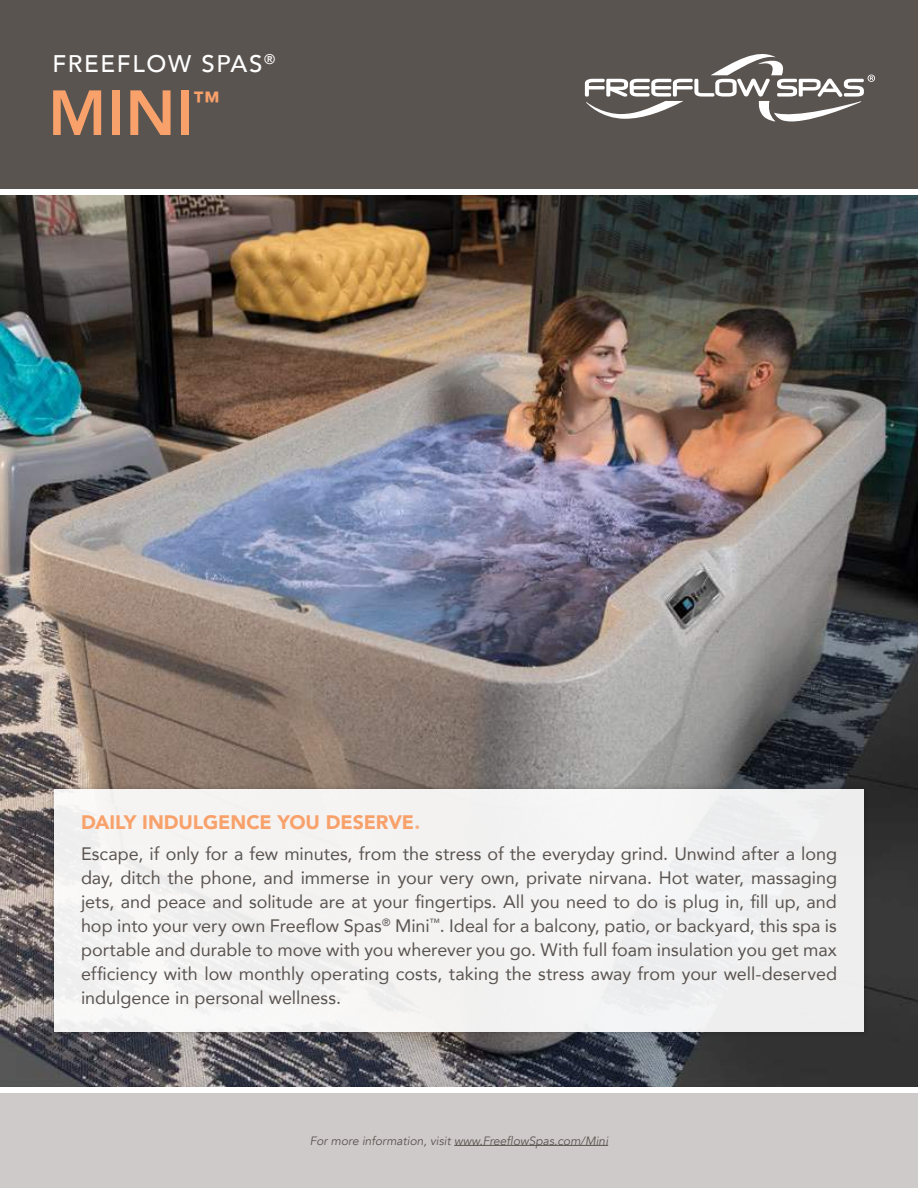
<style>
.page{position:relative;width:918px;height:1188px;background:#fff}
.page>*{position:absolute;margin:0;border:0;box-sizing:border-box;transform-origin:0 0}
.t1{font:800 63px "Avenir";color:#f8a16b}
.t2{font:800 26.25px "Avenir";color:#f8a16b}
.t3{font:500 24px "Avenir";letter-spacing:.07em;color:#fff}
.t4{font:900 19.5px "Avenir";letter-spacing:-.005em;color:#f8a16b}
.t5{font:18px/24px "Avenir";color:#5a5450;text-align:justify}
.t6{font:italic 12px "Avenir";color:#5a5450}
.s1{color:#fab283}
</style>
<div class="page">
<div style="left:0;top:1094px;width:918px;height:94px;background:#cecac9"></div>
<div style="left:0;top:0;width:918px;height:189px;background:#5a5450"></div>
<img style="left:0;top:196px;width:918px;height:891px">
<div style="left:48px;top:783px;width:822px;height:255px;background:#000;opacity:.25"></div>
<div style="left:54px;top:789px;width:810px;height:243px;background:#f3f2f2"></div>
<svg style="left:585px;top:54px;width:290px;height:68px"></svg>
<hr style="left:454px;top:1145px;width:154px;height:1px;background:#5a5450">
<h3 class="t3" style="left:52px;top:43px;width:224px">FREEFLOW SPAS<sup>®</sup></h3>
<h1 class="t1" style="left:48px;top:64px;width:147px">MINI</h1>
<h2 class="t2" style="left:193px;top:80px;width:28px">™</h2>
<p class="t4" style="left:81px;top:806px;width:341px">DAILY INDULGENCE YOU DESERVE<span class="s1">.</span></p>
<p class="t5" style="left:81px;top:841px;width:758px">Escape, if only for a few minutes, from the stress of the everyday grind. Unwind after a long day, ditch the phone, and immerse in your very own, private nirvana. Hot water, massaging jets, and peace and solitude are at your fingertips. All you need to do is plug in, fill up, and hop into your very own Freeflow Spas<sup>®</sup> Mini<sup>™</sup>. Ideal for a balcony, patio, or backyard, this spa is portable and durable to move with you wherever you go. With full foam insulation you get max efficiency with low monthly operating costs, taking the stress away from your well-deserved indulgence in personal wellness.</p>
<p class="t6" style="left:310px;top:1133px;width:300px">For more information, visit www.FreeflowSpas.com/Mini</p>
</div>
